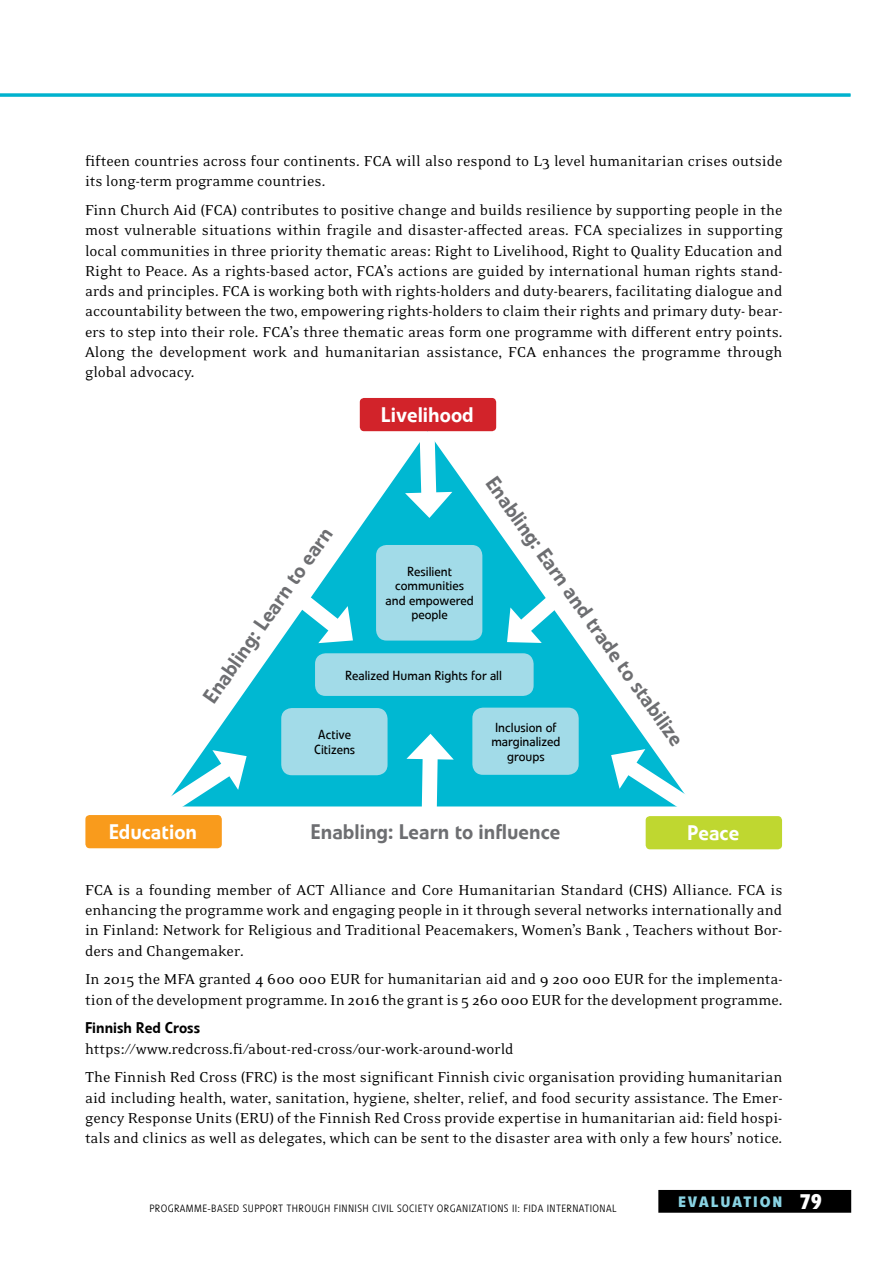
<style>
.page{position:relative;width:893px;height:1263px;background:#fff}
.page>*{position:absolute;margin:0;border:0;box-sizing:border-box;transform-origin:0 0}
.t1{font:500 21px "Veto Com";color:#6d6e71}
.t2{font:500 21px "Veto Com";color:#fff}
.t3{font:16.5px/20.2px "Eidetic Neo OT";color:#000}
.t4{font:500 15.45px "Veto Com";color:#000}
.t5{font:700 15px "Veto Com";letter-spacing:.12em;color:#89d3e3;scale:1.05 1}
.t6{font:13.05px/14.5px "Veto Com";color:#000;text-align:center}
.t7{font:300 10.5px "Veto Com";letter-spacing:.035em;color:#000}
.s1{font-size:21px;color:#fff}
</style>
<div class="page">
<div style="left:659px;top:1191px;width:191px;height:21px;background:#000"></div>
<div style="left:658px;top:1190px;width:193px;height:23px;border:2px solid #000"></div>
<hr style="left:0;top:94px;width:850px;height:3px;background:#00b2ce">
<svg style="left:208px;top:431px;width:441px;height:375px"></svg>
<svg style="left:283px;top:581px;width:79px;height:71px"></svg>
<svg style="left:497px;top:580px;width:78px;height:73px"></svg>
<svg style="left:405px;top:431px;width:47px;height:87px"></svg>
<div style="left:376px;top:545px;width:106px;height:95px;background:#a2dbe8;border-radius:11px"></div>
<div style="left:472px;top:708px;width:107px;height:67px;background:#a2dbe8;border-radius:11px"></div>
<div style="left:281px;top:708px;width:107px;height:67px;background:#a2dbe8;border-radius:11px"></div>
<div style="left:315px;top:653px;width:219px;height:43px;background:#a2dbe8;border-radius:11px"></div>
<svg style="left:171px;top:744px;width:83px;height:63px"></svg>
<div style="left:85px;top:815px;width:137px;height:33px;background:#f99b1c;border-radius:4px"></div>
<div style="left:360px;top:398px;width:136px;height:33px;background:#d2232a;border-radius:4px"></div>
<div style="left:646px;top:816px;width:136px;height:33px;background:#bfd730;border-radius:4px"></div>
<svg style="left:603px;top:743px;width:112px;height:86px"></svg>
<svg style="left:406px;top:734px;width:48px;height:73px"></svg>
<p class="t3" style="left:85px;top:151px;width:699px">fifteen countries across four continents. FCA will also respond to L3 level humanitarian crises outside its long-term programme countries.</p>
<p class="t3" style="left:85px;top:200px;width:699px;text-align:justify">Finn Church Aid (FCA) contributes to positive change and builds resilience by supporting people in the most vulnerable situations within fragile and disaster-affected areas. FCA specializes in supporting local communities in three priority thematic areas: Right to Livelihood, Right to Quality Education and Right to Peace. As a rights-based actor, FCA’s actions are guided by international human rights stand&shy;ards and principles. FCA is working both with rights-holders and duty-bearers, facilitating dialogue and accountability between the two, empowering rights-holders to claim their rights and primary duty- bear&shy;ers to step into their role. FCA’s three thematic areas form one programme with different entry points.<br>Along the development work and humanitarian assistance, FCA enhances the programme through global advocacy.</p>
<p class="t2" style="left:381px;top:402px;width:94px">Livelihood</p>
<p class="t1" style="left:502px;top:471px;width:326px;rotate:55deg">Enabling: Earn and trade to stabilize</p>
<p class="t1" style="left:197px;top:693px;width:210px;rotate:-55deg">Enabling: Learn to earn</p>
<p class="t6" style="left:386px;top:564px;width:90px">Resilient communities and empowered people</p>
<p class="t6" style="left:345px;top:668px;width:158px">Realized Human Rights for all</p>
<p class="t6" style="left:491px;top:720px;width:71px">Inclusion of marginalized groups</p>
<p class="t6" style="left:314px;top:728px;width:43px">Active<br>Citizens</p>
<p class="t2" style="left:109px;top:819px;width:90px">Education</p>
<p class="t1" style="left:311px;top:819px;width:251px">Enabling: Learn to influence</p>
<p class="t2" style="left:687px;top:820px;width:54px">Peace</p>
<p class="t3" style="left:85px;top:880px;width:699px;text-align:justify">FCA is a founding member of ACT Alliance and Core Humanitarian Standard (CHS) Alliance. FCA is enhancing the programme work and engaging people in it through several networks internationally and in Finland: Network for Religious and Traditional Peacemakers, Women’s Bank , Teachers without Bor&shy;ders and Changemaker.</p>
<p class="t3" style="left:85px;top:969px;width:699px">In 2015 the MFA granted 4 600 000 EUR for humanitarian aid and 9 200 000 EUR for the implementa&shy;tion of the development programme. In 2016 the grant is 5 260 000 EUR for the development programme.</p>
<p class="t4" style="left:85px;top:1018px;width:117px">Finnish Red Cross</p>
<p class="t3" style="left:85px;top:1034px;width:699px;line-height:28.8px">https://www.redcross.fi/about-red-cross/our-work-around-world<br>The Finnish Red Cross (FRC) is the most significant Finnish civic organisation providing humanitarian</p>
<p class="t3" style="left:85px;top:1088px;width:699px;text-align:justify">aid including health, water, sanitation, hygiene, shelter, relief, and food security assistance. The Emer&shy;gency Response Units (ERU) of the Finnish Red Cross provide expertise in humanitarian aid: field hospi&shy;tals and clinics as well as delegates, which can be sent to the disaster area with only a few hours’ notice.</p>
<p class="t7" style="left:149px;top:1202px;width:469px">PROGRAMME-BASED SUPPORT THROUGH FINNISH CIVIL SOCIETY ORGANIZATIONS II: FIDA INTERNATIONAL</p>
<p class="t5" style="left:678px;top:1192px;width:139px">EVALUATION <span class="s1">79</span></p>
</div>
